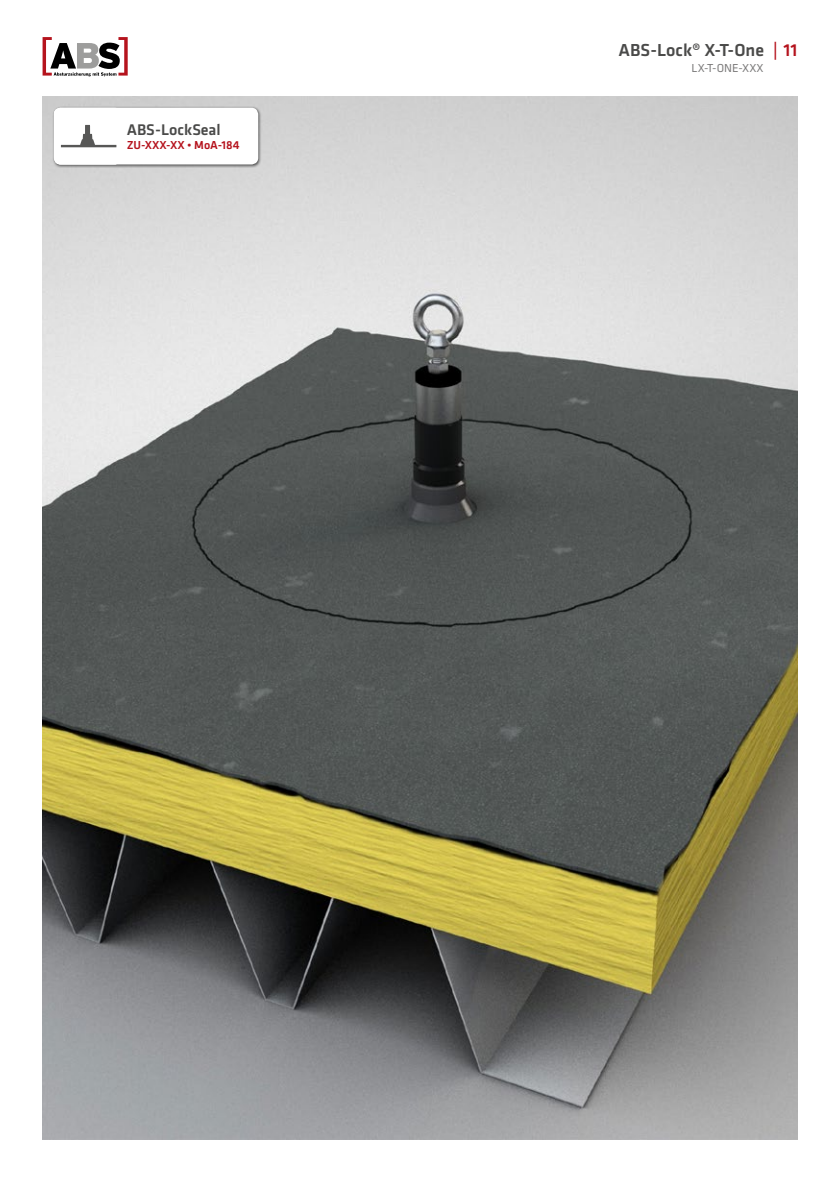
<style>
.page{position:relative;width:840px;height:1191px;background:#fff}
.page>*{position:absolute;margin:0;border:0;box-sizing:border-box;transform-origin:0 0}
.t1{font:500 18px "Klavika Basic";color:#4a4a49}
.t2{font:500 16px "Klavika Basic";color:#4a4a49}
.t3{font:500 12px "Klavika Basic";color:#b5131d}
.t4{font:12px "Klavika Basic";color:#7c7b7b}
.s1{font-family:"Klavika Condensed";font-weight:400}
.s2{color:#b5131d}
</style>
<div class="page">
<svg style="left:43px;top:37px;width:85px;height:39px"></svg>
<img style="left:43px;top:96px;width:754px;height:1044px">
<div style="left:53px;top:106px;width:208px;height:62px;background:#000;opacity:.6"></div>
<div style="left:54px;top:108px;width:204px;height:56px;background:#fff;border-radius:7px"></div>
<svg style="left:54px;top:108px;width:63px;height:56px"></svg>
<p class="t2" style="left:127px;top:119px;width:95px">ABS-LockSeal</p>
<p class="t3" style="left:127px;top:137px;width:114px">ZU-XXX-XX <span class="s1">•</span> MoA-184</p>
<p class="t1" style="left:618px;top:38px;width:180px">ABS-Lock® X-T-One <span class="s2">| 11</span></p>
<p class="t4" style="left:691px;top:60px;width:73px">LX-T-ONE-XXX</p>
</div>
